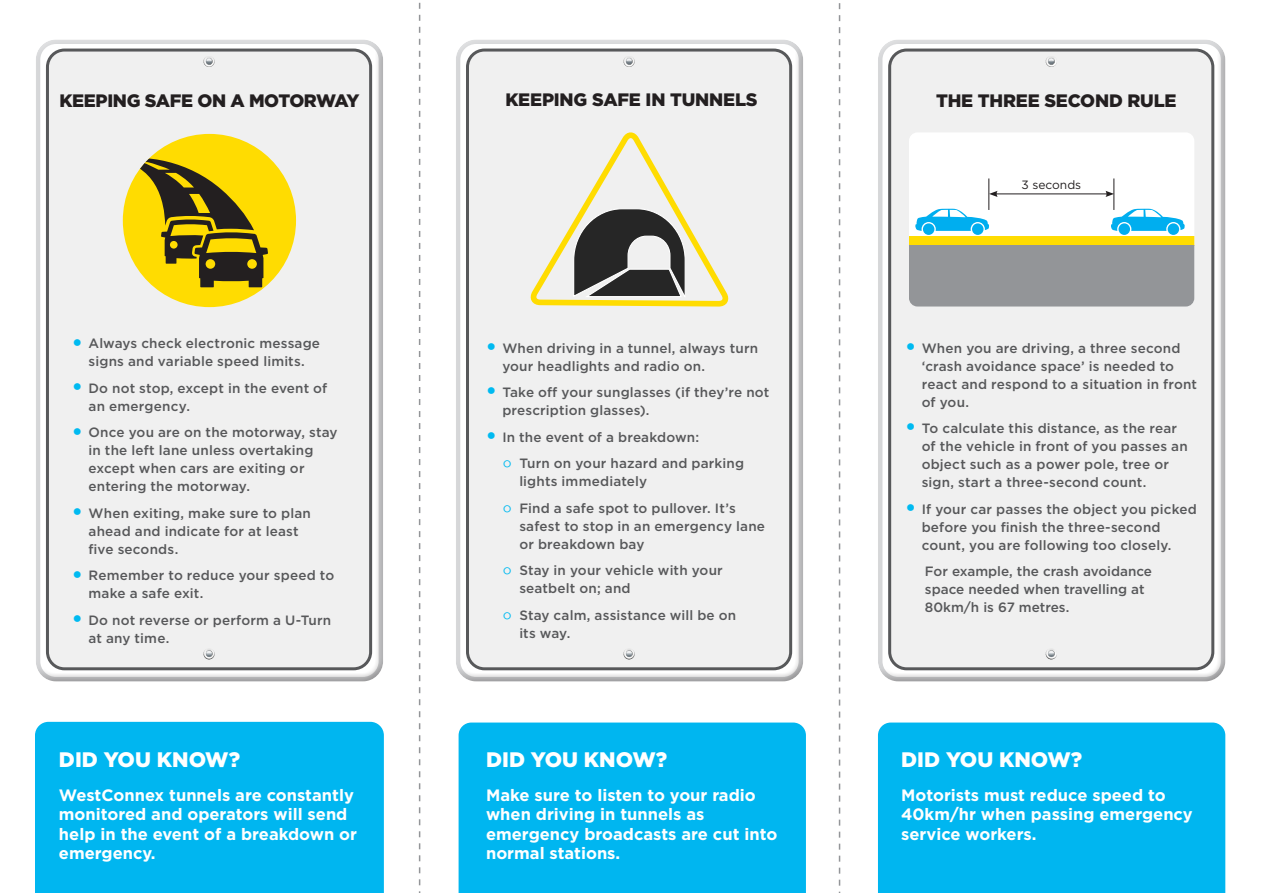
<style>
.page{position:relative;width:1263px;height:893px;background:#fff}
.page>*{position:absolute;margin:0;border:0;box-sizing:border-box;transform-origin:0 0}
.t1{font:900 21px "Gotham";color:#fff}
.t2{font:900 18px "Gotham";letter-spacing:-.01em;color:#231f20}
.t3{font:700 16.5px/19.5px "Gotham";color:#fff}
._02_Bullets_last{font:500 13.5px/18px "Gotham";letter-spacing:.01em;color:#57585a}
.t4{font:12px "Gotham";color:#231f20}
.s1{font-size:24px;color:#00baf1}
.s2{font-family:"MT Extra";font-weight:400;font-size:24px;color:#00baf1}
</style>
<div class="page">
<div style="left:877px;top:46px;width:350px;height:636px;background:#231f20;opacity:.32"></div>
<div style="left:890px;top:50px;width:323px;height:619px;background:#f0f0f0;border-radius:17px"></div>
<div style="left:888px;top:49px;width:326px;height:621px;border:3px solid #57585a;border-radius:17px"></div>
<svg style="left:1046px;top:57px;width:11px;height:10px"></svg>
<svg style="left:1046px;top:649px;width:11px;height:10px"></svg>
<div style="left:909px;top:132px;width:285px;height:175px;background:#fff;border-radius:9px"></div>
<svg style="left:915px;top:209px;width:74px;height:22px"></svg>
<div style="left:923px;top:223px;width:11px;height:12px;background:#00aeef;border-radius:50%"></div>
<div style="left:972px;top:223px;width:11px;height:12px;background:#00aeef;border-radius:50%"></div>
<svg style="left:1111px;top:209px;width:74px;height:22px"></svg>
<div style="left:1118px;top:223px;width:12px;height:12px;background:#00aeef;border-radius:50%"></div>
<div style="left:1167px;top:223px;width:12px;height:12px;background:#00aeef;border-radius:50%"></div>
<hr style="left:988px;top:178px;width:1px;height:32px;background:#231f20">
<hr style="left:1114px;top:178px;width:1px;height:32px;background:#231f20">
<hr style="left:995px;top:194px;width:113px;height:1px;background:#231f20">
<svg style="left:1105px;top:191px;width:9px;height:6px"></svg>
<svg style="left:989px;top:191px;width:9px;height:6px"></svg>
<div style="left:909px;top:236px;width:285px;height:9px;background:#ffdc01"></div>
<div style="left:909px;top:245px;width:285px;height:62px;background:#939598"></div>
<div style="left:878px;top:722px;width:347px;height:171px;background:#00b6f0"></div>
<div style="left:35px;top:46px;width:350px;height:636px;background:#231f20;opacity:.32"></div>
<div style="left:47px;top:50px;width:324px;height:619px;background:#f0f0f0;border-radius:17px"></div>
<div style="left:46px;top:49px;width:326px;height:621px;border:3px solid #57585a;border-radius:17px"></div>
<svg style="left:203px;top:57px;width:12px;height:10px"></svg>
<svg style="left:203px;top:649px;width:12px;height:10px"></svg>
<div style="left:35px;top:722px;width:349px;height:171px;background:#00b6f0"></div>
<div style="left:123px;top:134px;width:173px;height:173px;background:#ffdc01;border-radius:50%"></div>
<svg style="left:123px;top:153px;width:145px;height:135px"></svg>
<div style="left:455px;top:46px;width:350px;height:636px;background:#231f20;opacity:.32"></div>
<div style="left:467px;top:50px;width:324px;height:619px;background:#f0f0f0;border-radius:17px"></div>
<div style="left:466px;top:49px;width:326px;height:621px;border:3px solid #57585a;border-radius:17px"></div>
<svg style="left:623px;top:57px;width:12px;height:10px"></svg>
<svg style="left:623px;top:649px;width:12px;height:10px"></svg>
<div style="left:459px;top:722px;width:347px;height:171px;background:#00b6f0"></div>
<svg style="left:530px;top:132px;width:199px;height:175px"></svg>
<svg style="left:839px;top:3px;width:1px;height:890px"></svg>
<svg style="left:419px;top:2px;width:1px;height:891px"></svg>
<p class="t2" style="left:59px;top:88px;width:301px">KEEPING SAFE ON A MOTORWAY</p>
<p class="t2" style="left:505px;top:88px;width:254px">KEEPING SAFE IN TUNNELS</p>
<p class="t2" style="left:936px;top:88px;width:242px">THE THREE SECOND RULE</p>
<p class="_02_Bullets_last" style="left:72px;top:334px;width:250px;text-align:center"><span class="s1">•</span> Always check electronic message signs and variable speed limits.</p>
<p class="_02_Bullets_last" style="left:89px;top:379px;width:240px;text-indent:-17px"><span class="s1">•</span> Do not stop, except in the event of an emergency.</p>
<p class="_02_Bullets_last" style="left:89px;top:423px;width:251px;text-indent:-17px"><span class="s1">•</span> Once you are on the motorway, stay in the left lane unless overtaking except when cars are exiting or entering the motorway.</p>
<p class="_02_Bullets_last" style="left:89px;top:504px;width:224px;text-indent:-17px"><span class="s1">•</span> When exiting, make sure to plan ahead and indicate for at least five seconds.</p>
<p class="_02_Bullets_last" style="left:89px;top:566px;width:247px;text-indent:-17px"><span class="s1">•</span> Remember to reduce your speed to make a safe exit.</p>
<p class="_02_Bullets_last" style="left:89px;top:611px;width:244px;text-indent:-17px"><span class="s1">•</span> Do not reverse or perform a U-Turn at any time.</p>
<p class="t1" style="left:59px;top:745px;width:183px">DID YOU KNOW?</p>
<p class="t3" style="left:59px;top:785px;width:300px">WestConnex tunnels are constantly monitored and operators will send help in the event of a breakdown or emergency.</p>
<p class="_02_Bullets_last" style="left:502px;top:339px;width:257px;text-indent:-17px"><span class="s1">•</span> When driving in a tunnel, always turn your headlights and radio on.</p>
<p class="_02_Bullets_last" style="left:502px;top:383px;width:269px;text-indent:-17px"><span class="s1">•</span> Take off your sunglasses (if they’re not prescription glasses).</p>
<p class="_02_Bullets_last" style="left:485px;top:428px;width:215px"><span class="s1">•</span> In the event of a breakdown:</p>
<p class="_02_Bullets_last" style="left:519px;top:454px;width:226px;text-indent:-17px"><span class="s2">$</span> Turn on your hazard and parking lights immediately</p>
<p class="_02_Bullets_last" style="left:519px;top:499px;width:247px;text-indent:-17px"><span class="s2">$</span> Find a safe spot to pullover. It’s safest to stop in an emergency lane or breakdown bay</p>
<p class="_02_Bullets_last" style="left:519px;top:561px;width:205px;text-indent:-17px"><span class="s2">$</span> Stay in your vehicle with your seatbelt on; and</p>
<p class="_02_Bullets_last" style="left:519px;top:606px;width:218px;text-indent:-17px"><span class="s2">$</span> Stay calm, assistance will be on its way.</p>
<p class="t1" style="left:486px;top:745px;width:183px">DID YOU KNOW?</p>
<p class="t3" style="left:486px;top:785px;width:293px">Make sure to listen to your radio when driving in tunnels as emergency broadcasts are cut into normal stations.</p>
<p class="t4" style="left:1021px;top:177px;width:61px">3 seconds</p>
<p class="_02_Bullets_last" style="left:922px;top:339px;width:277px;text-indent:-17px"><span class="s1">•</span> When you are driving, a three second ‘crash avoidance space’ is needed to react and respond to a situation in front of you.</p>
<p class="_02_Bullets_last" style="left:922px;top:419px;width:267px;text-indent:-17px"><span class="s1">•</span> To calculate this distance, as the rear of the vehicle in front of you passes an object such as a power pole, tree or sign, start a three-second count.</p>
<p class="_02_Bullets_last" style="left:922px;top:500px;width:277px;text-indent:-17px"><span class="s1">•</span> If your car passes the object you picked before you finish the three-second count, you are following too closely.</p>
<p class="_02_Bullets_last" style="left:925px;top:562px;width:229px">For example, the crash avoidance space needed when travelling at<br>80km/h is 67 metres.</p>
<p class="t1" style="left:901px;top:745px;width:183px">DID YOU KNOW?</p>
<p class="t3" style="left:901px;top:785px;width:293px">Motorists must reduce speed to<br>40km/hr when passing emergency service workers.</p>
</div>
